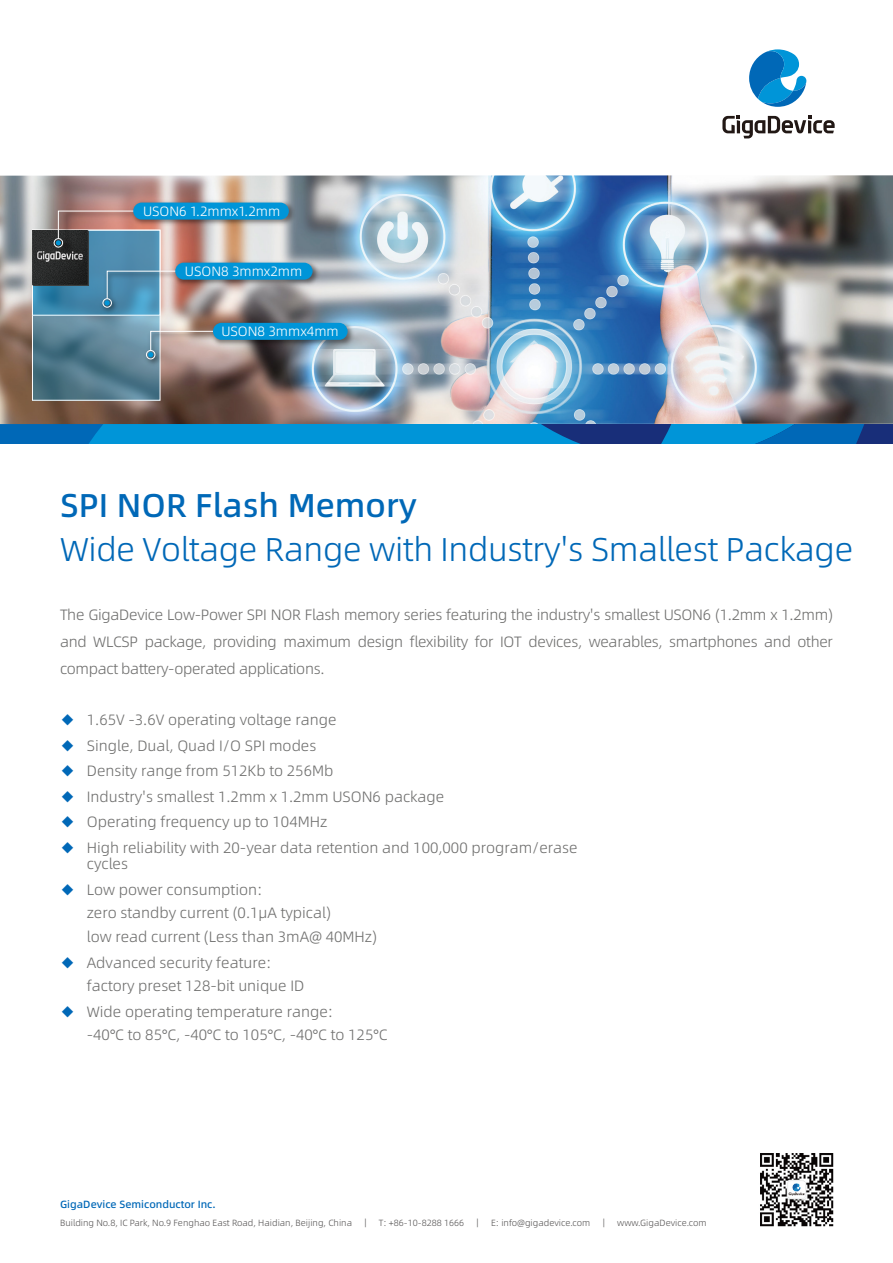
<style>
.page{position:relative;width:893px;height:1263px;background:#fff}
.page>*{position:absolute;margin:0;border:0;box-sizing:border-box;transform-origin:0 0}
.t1{font:33px "Alibaba Pu Hui Ti 2 45 Light";letter-spacing:-.01em;color:#0068b7}
.t2{font:33px "Alibaba Pu Hui Ti 2 65 Medium";color:#0068b7}
.t3{font:15px/23.7px "Alibaba Pu Hui Ti 2 45 Light";color:#70706f}
.t4{font:13.5px "Alibaba Pu Hui Ti 2 45 Light";color:#fff}
.t5{font:10.5px "Alibaba Pu Hui Ti 2 65 Medium";color:#0068b7}
.t6{font:9px "Alibaba Pu Hui Ti 2 45 Light";color:#595757}
.s1{color:#0068b7}
</style>
<div class="page">
<img style="left:760px;top:1153px;width:74px;height:74px">
<svg style="left:0;top:424px;width:893px;height:20px;background:#037bc2"></svg>
<svg style="left:722px;top:116px;width:113px;height:22px"></svg>
<svg style="left:749px;top:49px;width:57px;height:58px"></svg>
<img style="left:0;top:175px;width:893px;height:249px">
<svg style="left:34px;top:316px;width:124px;height:83px;background:#4e7788"></svg>
<div style="left:32px;top:230px;width:128px;height:171px;border:1px solid #fff"></div>
<svg style="left:34px;top:286px;width:20px;height:28px"></svg>
<img style="left:32px;top:230px;width:22px;height:56px">
<img style="left:37px;top:252px;width:17px;height:9px">
<img style="left:54px;top:198px;width:303px;height:171px">
<svg style="left:53px;top:210px;width:82px;height:38px;background:#82787d"></svg>
<svg style="left:105px;top:270px;width:88px;height:35px;background:#7b96a9"></svg>
<div style="left:103px;top:298px;width:9px;height:10px;border:1px solid #fff;border-radius:50%"></div>
<svg style="left:148px;top:331px;width:66px;height:26px;background:#baadaa"></svg>
<div style="left:146px;top:350px;width:9px;height:9px;border:1px solid #fff;border-radius:50%"></div>
<div style="left:133px;top:203px;width:156px;height:17px;background:#0095d8;border-radius:9px"></div>
<div style="left:175px;top:263px;width:138px;height:17px;background:#0095d8;border-radius:9px"></div>
<div style="left:213px;top:323px;width:135px;height:17px;background:#0095d8;border-radius:9px"></div>
<p class="t4" style="left:143px;top:201px;width:139px">USON6 1.2mmx1.2mm</p>
<p class="t4" style="left:185px;top:261px;width:119px">USON8 3mmx2mm</p>
<p class="t4" style="left:221px;top:321px;width:119px">USON8 3mmx4mm</p>
<h1 class="t2" style="left:60px;top:480px;width:358px">SPI NOR Flash Memory</h1>
<h1 class="t1" style="left:60px;top:525px;width:795px">Wide Voltage Range with Industry's Smallest Package</h1>
<p class="t3" style="left:60px;top:600px;width:774px;line-height:27px;text-align:justify">The GigaDevice Low-Power SPI NOR Flash memory series featuring the industry's smallest USON6 (1.2mm x 1.2mm) and WLCSP package, providing maximum design flexibility for IOT devices, wearables, smartphones and other compact battery-operated applications.</p>
<p class="t3" style="left:60px;top:707px;width:278px"><span class="s1">◆</span> 1.65V -3.6V operating voltage range</p>
<p class="t3" style="left:60px;top:733px;width:258px"><span class="s1">◆</span> Single, Dual, Quad I/O SPI modes</p>
<p class="t3" style="left:60px;top:758px;width:275px"><span class="s1">◆</span> Density range from 512Kb to 256Mb</p>
<p class="t3" style="left:60px;top:784px;width:386px"><span class="s1">◆</span> Industry's smallest 1.2mm x 1.2mm USON6 package</p>
<p class="t3" style="left:60px;top:809px;width:269px"><span class="s1">◆</span> Operating frequency up to 104MHz</p>
<p class="t3" style="left:87px;top:839px;width:492px;line-height:16.2px;text-indent:-27px"><span class="s1">◆</span> High reliability with 20-year data retention and 100,000 program/erase cycles</p>
<p class="t3" style="left:87px;top:877px;width:292px;text-indent:-27px"><span class="s1">◆</span> Low power consumption:<br>zero standby current (0.1μA typical)<br>low read current (Less than 3mA@ 40MHz)</p>
<p class="t3" style="left:87px;top:949px;width:219px;text-indent:-27px"><span class="s1">◆</span> Advanced security feature: factory preset 128-bit unique ID</p>
<p class="t3" style="left:87px;top:999px;width:302px;text-indent:-27px"><span class="s1">◆</span> Wide operating temperature range:<br>-40°C to 85°C, -40°C to 105°C, -40°C to 125°C</p>
<p class="t5" style="left:60px;top:1196px;width:157px">GigaDevice Semiconductor Inc.</p>
<p class="t6" style="left:60px;top:1216px;width:648px">Building No.8, IC Park, No.9 Fenghao East Road, Haidian, Beijing, China　｜　T: +86-10-8288 1666　｜　E: info@gigadevice.com　｜　www.GigaDevice.com</p>
</div>
